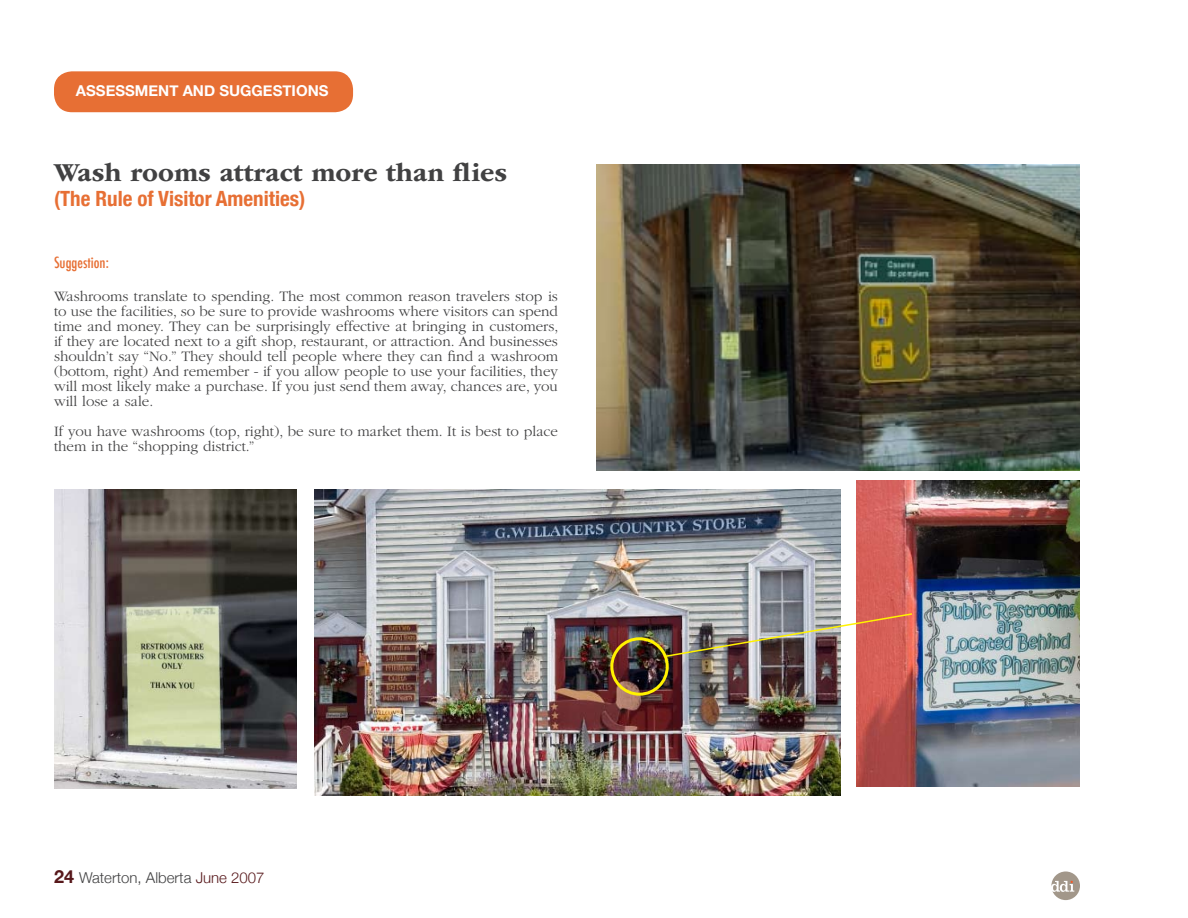
<style>
.page{position:relative;width:1188px;height:918px;background:#fff}
.page>*{position:absolute;margin:0;border:0;box-sizing:border-box;transform-origin:0 0}
.t1{font:700 27px "ITC Garamond Std";color:#414142}
.t2{font:700 condensed 21px "Helvetica Neue";color:#e76f34}
.t3{font:300 15px/15px "ITC Garamond Std";color:#414142;text-align:justify}
.t4{font:300 15px "Helvetica Neue";color:#414142}
.t5{font:700 15px "Helvetica Neue";color:#fff}
.t6{font:500 condensed 15px "Futura";color:#e76f34}
.s1{font-weight:700;font-size:18px;color:#57181b}
.s2{color:#57181b}
</style>
<div class="page">
<div style="left:1051px;top:872px;width:29px;height:28px;background:#a2978a;border-radius:50%"></div>
<svg style="left:1051px;top:881px;width:23px;height:11px"></svg>
<div style="left:54px;top:71px;width:299px;height:41px;background:#e76f34;border-radius:18px"></div>
<img style="left:54px;top:490px;width:243px;height:298px">
<img style="left:315px;top:490px;width:526px;height:306px">
<img style="left:856px;top:480px;width:224px;height:306px">
<img style="left:597px;top:164px;width:483px;height:306px">
<div style="left:610px;top:637px;width:59px;height:59px;border:3px solid #fff200;border-radius:50%"></div>
<img style="left:663px;top:612px;width:251px;height:46px">
<p class="t5" style="left:76px;top:81px;width:254px">ASSESSMENT AND SUGGESTIONS</p>
<h1 class="t1" style="left:54px;top:157px;width:455px">Wash rooms attract more than flies</h1>
<h2 class="t2" style="left:54px;top:186px;width:253px">(The Rule of Visitor Amenities)</h2>
<p class="t6" style="left:54px;top:253px;width:56px">Suggestion:</p>
<p class="t3" style="left:54px;top:289px;width:506px">Washrooms translate to spending. The most common reason travelers stop is to use the facilities, so be sure to provide washrooms where visitors can spend time and money. They can be surprisingly effective at bringing in customers, if they are located next to a gift shop, restaurant, or attraction. And businesses shouldn’t say “No.” They should tell people where they can find a washroom (bottom, right) And remember - if you allow people to use your facilities, they will most likely make a purchase. If you just send them away, chances are, you will lose a sale.</p>
<p class="t3" style="left:54px;top:424px;width:505px">If you have washrooms (top, right), be sure to market them. It is best to place them in the “shopping district.”</p>
<p class="t4" style="left:54px;top:869px;width:212px"><span class="s1">24</span> Waterton, Alberta <span class="s2">June 2007</span></p>
</div>
